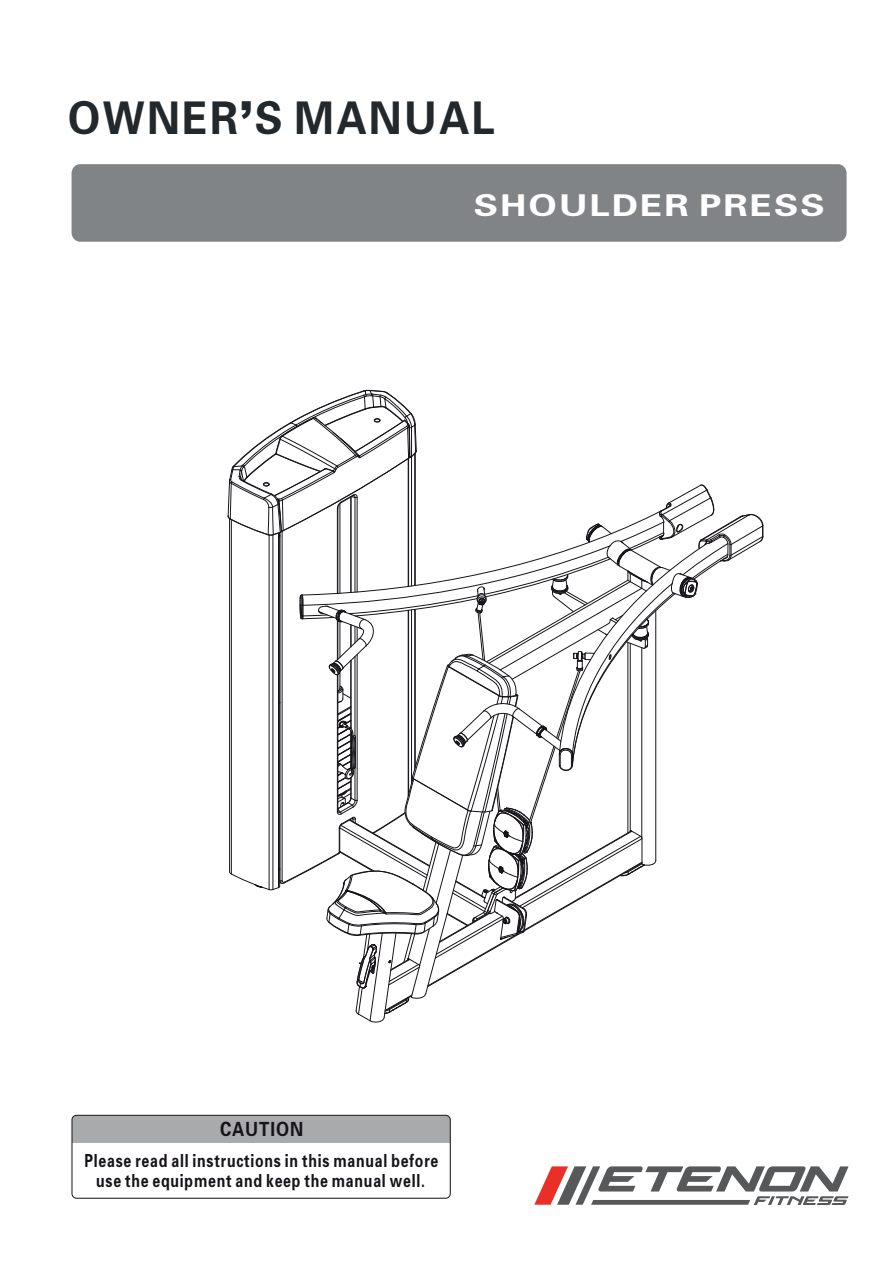
<style>
.page{position:relative;width:893px;height:1263px;background:#fff}
.page>*{position:absolute;margin:0;border:0;box-sizing:border-box;transform-origin:0 0}
.t1{font:45px "FZDHTJW GB1 0";letter-spacing:.055em;color:#22282c;scale:.93 1}
.t2{font:900 45px "Arial";color:#22282c;scale:.93 1}
.t3{font:30px "FZDHTJW GB1 0";letter-spacing:.055em;color:#fff;scale:1.22 1}
.t4{font:19.5px "FZDHTJW GB1 0";letter-spacing:.055em;color:#171419;scale:.86 1}
.t5{font:18px/20.4px "FZDHTJW GB1 0";letter-spacing:.055em;color:#171419;text-align:center;scale:.78 1}
</style>
<div class="page">
<div style="left:72px;top:164px;width:774px;height:78px;background:#808486;border-radius:9px"></div>
<div style="left:72px;top:1115px;width:378px;height:83px;background:#a8aaab;border-radius:5px"></div>
<div style="left:72px;top:1143px;width:378px;height:55px;background:#fff"></div>
<div style="left:72px;top:1115px;width:379px;height:84px;border:1px solid #171419;border-radius:5px"></div>
<svg style="left:227px;top:389px;width:537px;height:634px"></svg>
<svg style="left:534px;top:1166px;width:314px;height:39px"></svg>
<h1 class="t1" style="left:68px;top:100px;width:461px">OWNER S MANUAL</h1>
<h1 class="t2" style="left:240px;top:101px;width:14px">’</h1>
<h2 class="t3" style="left:474px;top:194px;width:289px">SHOULDER PRESS</h2>
<p class="t4" style="left:220px;top:1122px;width:98px">CAUTION</p>
<p class="t5" style="left:84px;top:1151px;width:455px">Please read all instructions in this manual before use the equipment and keep the manual well.</p>
</div>
